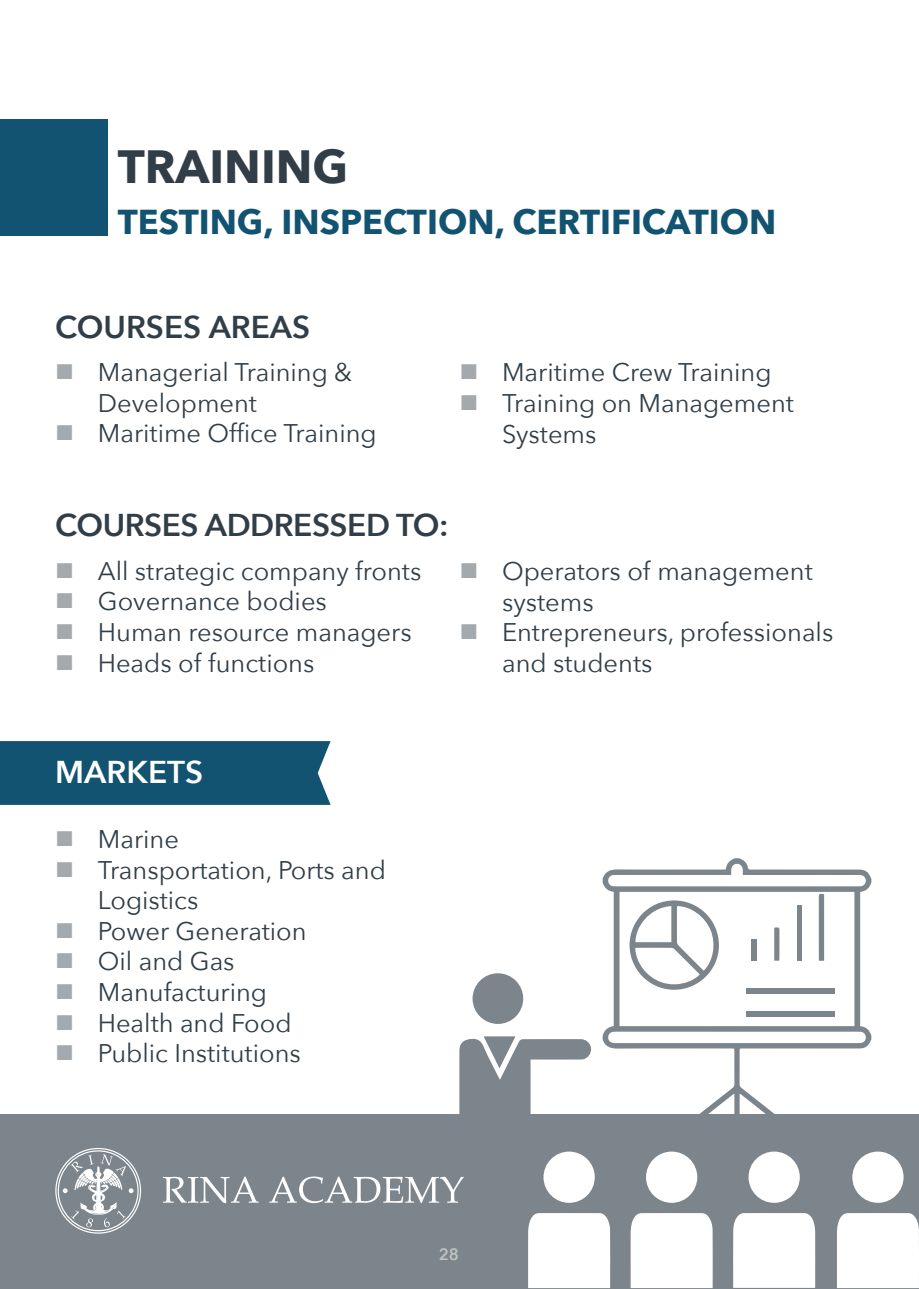
<style>
.page{position:relative;width:919px;height:1289px;background:#fff}
.page>*{position:absolute;margin:0;border:0;box-sizing:border-box;transform-origin:0 0}
.t1{font:700 46.5px "Avenir Next";color:#313e48}
.t2{font:700 34.5px "Avenir Next";color:#115371}
.titoli-contenuti{font:600 31.5px "Avenir Next";letter-spacing:-.015em;color:#313e48}
.titoli-contenuti-2{font:600 31.5px "Avenir Next";color:#fff}
.t3{font:25.5px/30.6px "Avenir Next";color:#313e48}
.bullet-neutri{font:600 16.5px "Avenir Next";color:#c1c3c2}
.s1{color:#a3a9ad}
</style>
<div class="page">
<div style="left:0;top:119px;width:107px;height:117px;background:#115371"></div>
<div style="left:0;top:741px;width:330px;height:63px;background:#115371"></div>
<div style="left:0;top:1114px;width:918px;height:174px;background:#7c858c"></div>
<svg style="left:55px;top:1148px;width:86px;height:85px"></svg>
<svg style="left:163px;top:1176px;width:95px;height:27px"></svg>
<svg style="left:269px;top:1176px;width:194px;height:27px"></svg>
<div style="left:528px;top:1213px;width:82px;height:74px;background:#fff"></div>
<div style="left:630px;top:1213px;width:82px;height:74px;background:#fff"></div>
<div style="left:733px;top:1213px;width:82px;height:74px;background:#fff"></div>
<div style="left:543px;top:1151px;width:51px;height:51px;background:#fff;border-radius:26px"></div>
<div style="left:646px;top:1151px;width:51px;height:51px;background:#fff;border-radius:26px"></div>
<div style="left:748px;top:1151px;width:51px;height:51px;background:#fff;border-radius:26px"></div>
<div style="left:837px;top:1213px;width:81px;height:74px;background:#fff"></div>
<div style="left:852px;top:1151px;width:51px;height:51px;background:#fff;border-radius:26px"></div>
<div style="left:472px;top:973px;width:51px;height:50px;background:#7c858c;border-radius:25px"></div>
<svg style="left:459px;top:1036px;width:132px;height:78px"></svg>
<svg style="left:602px;top:858px;width:269px;height:256px"></svg>
<svg style="left:629px;top:900px;width:90px;height:89px"></svg>
<div style="left:745px;top:988px;width:89px;height:5px;background:#7c858c"></div>
<div style="left:745px;top:1011px;width:89px;height:5px;background:#7c858c"></div>
<svg style="left:818px;top:893px;width:6px;height:67px"></svg>
<div style="left:796px;top:905px;width:5px;height:55px;background:#7c858c"></div>
<svg style="left:774px;top:927px;width:5px;height:33px"></svg>
<div style="left:751px;top:938px;width:5px;height:22px;background:#7c858c"></div>
<p class="t1" style="left:118px;top:127px;width:232px">TRAINING</p>
<p class="t2" style="left:118px;top:192px;width:660px">TESTING, INSPECTION, CERTIFICATION</p>
<p class="titoli-contenuti" style="left:55px;top:300px;width:256px">COURSES AREAS</p>
<p class="t3" style="left:98px;top:356px;width:256px;text-indent:-43px"><span class="s1">■</span> Managerial Training &amp;<br>Development</p>
<p class="t3" style="left:55px;top:417px;width:323px"><span class="s1">■</span> Maritime Office Training</p>
<p class="t3" style="left:459px;top:356px;width:313px"><span class="s1">■</span> Maritime Crew Training</p>
<p class="t3" style="left:502px;top:387px;width:293px;text-indent:-43px"><span class="s1">■</span> Training on Management<br>Systems</p>
<p class="titoli-contenuti" style="left:55px;top:498px;width:394px">COURSES ADDRESSED TO:</p>
<p class="t3" style="left:55px;top:554px;width:367px"><span class="s1">■</span> All strategic company fronts</p>
<p class="t3" style="left:55px;top:585px;width:273px"><span class="s1">■</span> Governance bodies</p>
<p class="t3" style="left:55px;top:615px;width:358px"><span class="s1">■</span> Human resource managers</p>
<p class="t3" style="left:55px;top:646px;width:260px"><span class="s1">■</span> Heads of functions</p>
<p class="t3" style="left:502px;top:554px;width:312px;text-indent:-43px"><span class="s1">■</span> Operators of management systems</p>
<p class="t3" style="left:502px;top:616px;width:333px;text-indent:-43px"><span class="s1">■</span> Entrepreneurs, professionals and students</p>
<p class="titoli-contenuti-2" style="left:55px;top:745px;width:149px">MARKETS</p>
<p class="t3" style="left:55px;top:822px;width:125px"><span class="s1">■</span> Marine</p>
<p class="t3" style="left:98px;top:853px;width:289px;text-indent:-43px"><span class="s1">■</span> Transportation, Ports and<br>Logistics</p>
<p class="t3" style="left:55px;top:914px;width:253px"><span class="s1">■</span> Power Generation</p>
<p class="t3" style="left:55px;top:945px;width:181px"><span class="s1">■</span> Oil and Gas</p>
<p class="t3" style="left:55px;top:975px;width:213px"><span class="s1">■</span> Manufacturing</p>
<p class="t3" style="left:55px;top:1006px;width:238px"><span class="s1">■</span> Health and Food</p>
<p class="t3" style="left:55px;top:1036px;width:247px"><span class="s1">■</span> Public Institutions</p>
<p class="bullet-neutri" style="left:439px;top:1240px;width:22px">28</p>
</div>
